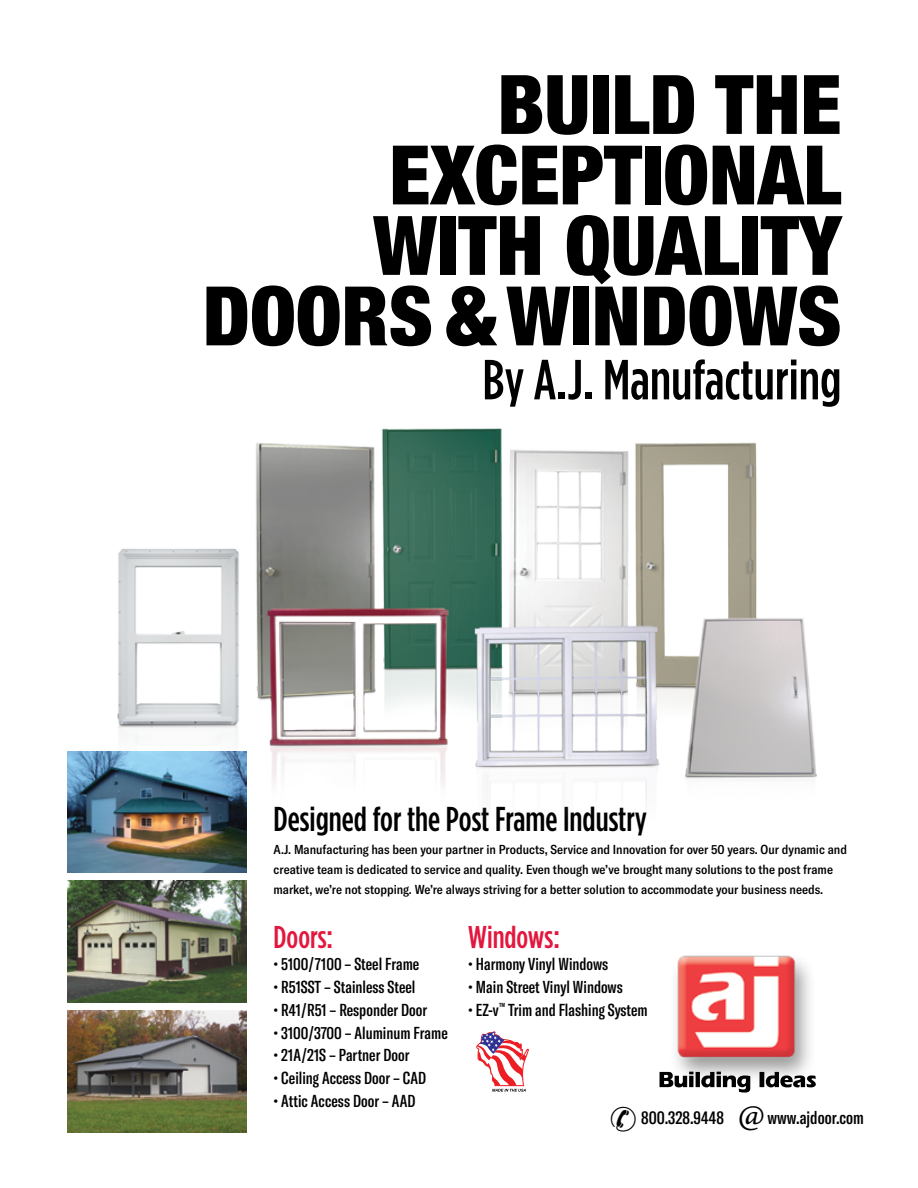
<style>
.page{position:relative;width:918px;height:1188px;background:#fff}
.page>*{position:absolute;margin:0;border:0;box-sizing:border-box;transform-origin:0 0}
.t1{font:900 condensed 82.2px/70.5px "Helvetica Neue";color:#000;text-align:right}
.t2{font:500 56.4px "Gotham Condensed";color:#000}
.t3{font:500 34.5px "Gotham Condensed";color:#000}
.t4{font:500 31.5px "Gotham Condensed";color:#e3173e}
.t5{font:500 extra-condensed 18px "GT America";color:#000}
.t6{font:500 extra-condensed 17.1px "GT America";color:#000}
.t7{font:500 condensed 12.9px/20px "GT America";color:#000}
.s1{font-family:"Minion Pro";font-weight:400;font-stretch:normal;font-size:36px}
</style>
<div class="page">
<img style="left:68px;top:830px;width:178px;height:43px">
<img style="left:68px;top:1011px;width:178px;height:121px">
<img style="left:68px;top:881px;width:178px;height:121px">
<img style="left:659px;top:955px;width:151px;height:133px">
<svg style="left:660px;top:1072px;width:156px;height:21px"></svg>
<img style="left:67px;top:428px;width:750px;height:402px">
<svg style="left:476px;top:1031px;width:53px;height:61px"></svg>
<h1 class="t1" style="left:203px;top:65px;width:640px">BUILD THE<br>EXCEPTIONAL<br>WITH QUALITY<br>DOORS &amp; WINDOWS</h1>
<h2 class="t2" style="left:483px;top:348px;width:360px">By A.J. Manufacturing</h2>
<h3 class="t3" style="left:274px;top:799px;width:375px">Designed for the Post Frame Industry</h3>
<p class="t7" style="left:274px;top:840px;width:575px">A.J. Manufacturing has been your partner in Products, Service and Innovation for over 50 years. Our dynamic and creative team is dedicated to service and quality. Even though we’ve brought many solutions to the post frame market, we’re not stopping. We’re always striving for a better solution to accommodate your business needs.</p>
<h3 class="t4" style="left:274px;top:919px;width:61px">Doors:</h3>
<h3 class="t6" style="left:274px;top:954px;width:147px">• 5100/7100 – Steel Frame</h3>
<h3 class="t6" style="left:274px;top:977px;width:143px">• R51SST – Stainless Steel</h3>
<h3 class="t6" style="left:274px;top:1000px;width:155px">• R41/R51 – Responder Door</h3>
<h3 class="t6" style="left:274px;top:1023px;width:176px">• 3100/3700 – Aluminum Frame</h3>
<h3 class="t6" style="left:274px;top:1045px;width:137px">• 21A/21S – Partner Door</h3>
<h3 class="t6" style="left:274px;top:1068px;width:154px">• Ceiling Access Door – CAD</h3>
<h3 class="t6" style="left:274px;top:1091px;width:143px">• Attic Access Door – AAD</h3>
<h3 class="t4" style="left:468px;top:919px;width:93px">Windows:</h3>
<h3 class="t6" style="left:468px;top:954px;width:142px">• Harmony Vinyl Windows</h3>
<h3 class="t6" style="left:468px;top:977px;width:156px">• Main Street Vinyl Windows</h3>
<h3 class="t6" style="left:468px;top:1000px;width:181px">• EZ-v<sup>™</sup> Trim and Flashing System</h3>
<h3 class="t5" style="left:610px;top:1107px;width:256px">✆ 800.328.9448 <span class="s1">@</span>www.ajdoor.com</h3>
</div>
